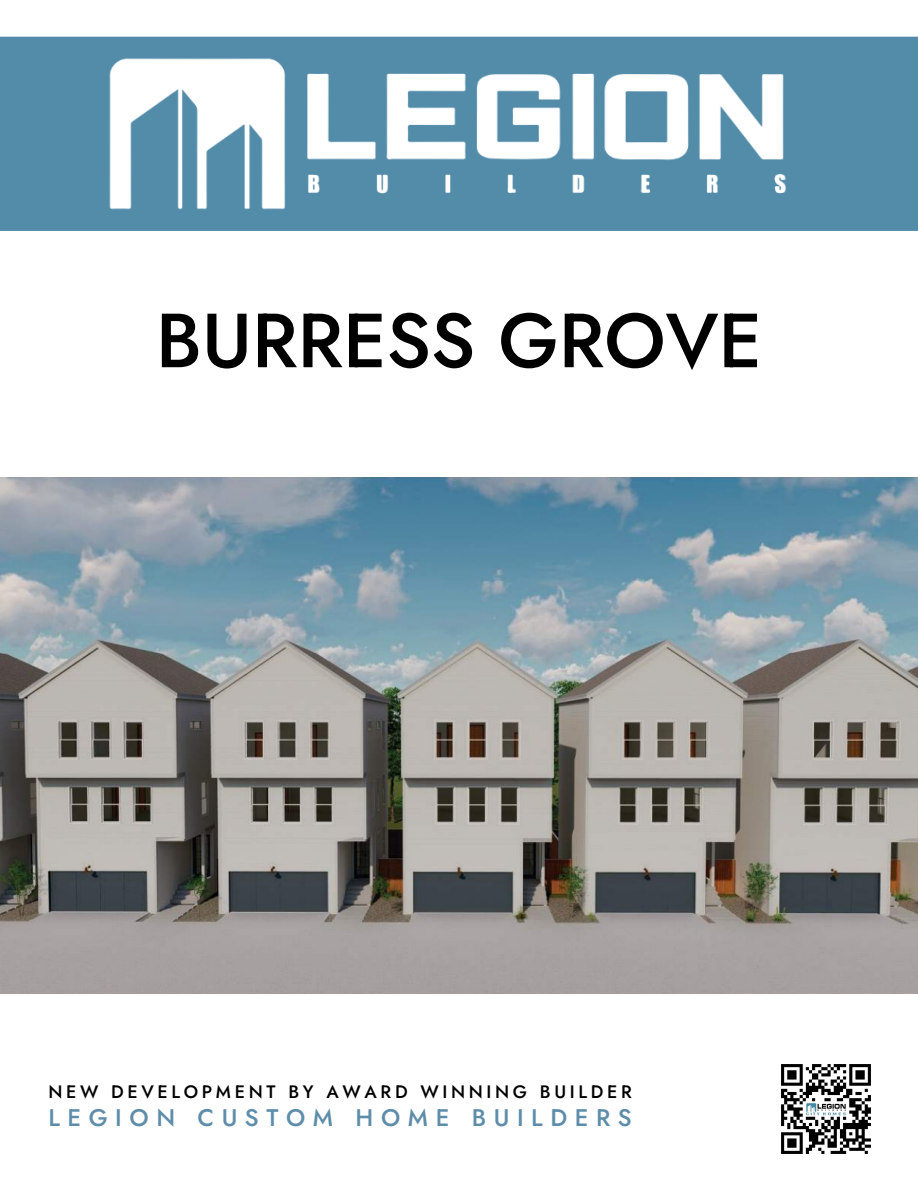
<style>
.page{position:relative;width:918px;height:1188px;background:#fff}
.page>*{position:absolute;margin:0;border:0;box-sizing:border-box;transform-origin:0 0}
.t1{font:500 76.5px "Jost";color:#000}
.t2{font:500 24px "Jost";letter-spacing:.315em;color:#5e8daa}
.t3{font:500 18px "Jost";letter-spacing:.205em;color:#000}
</style>
<div class="page">
<img style="left:0;top:36px;width:918px;height:195px">
<img style="left:0;top:477px;width:918px;height:516px">
<img style="left:781px;top:1064px;width:90px;height:90px">
<p class="t1" style="left:156px;top:285px;width:608px">BURRESS GROVE</p>
<p class="t3" style="left:48px;top:1079px;width:585px">NEW DEVELOPMENT BY AWARD WINNING BUILDER</p>
<p class="t2" style="left:48px;top:1100px;width:585px">LEGION CUSTOM HOME BUILDERS</p>
</div>
